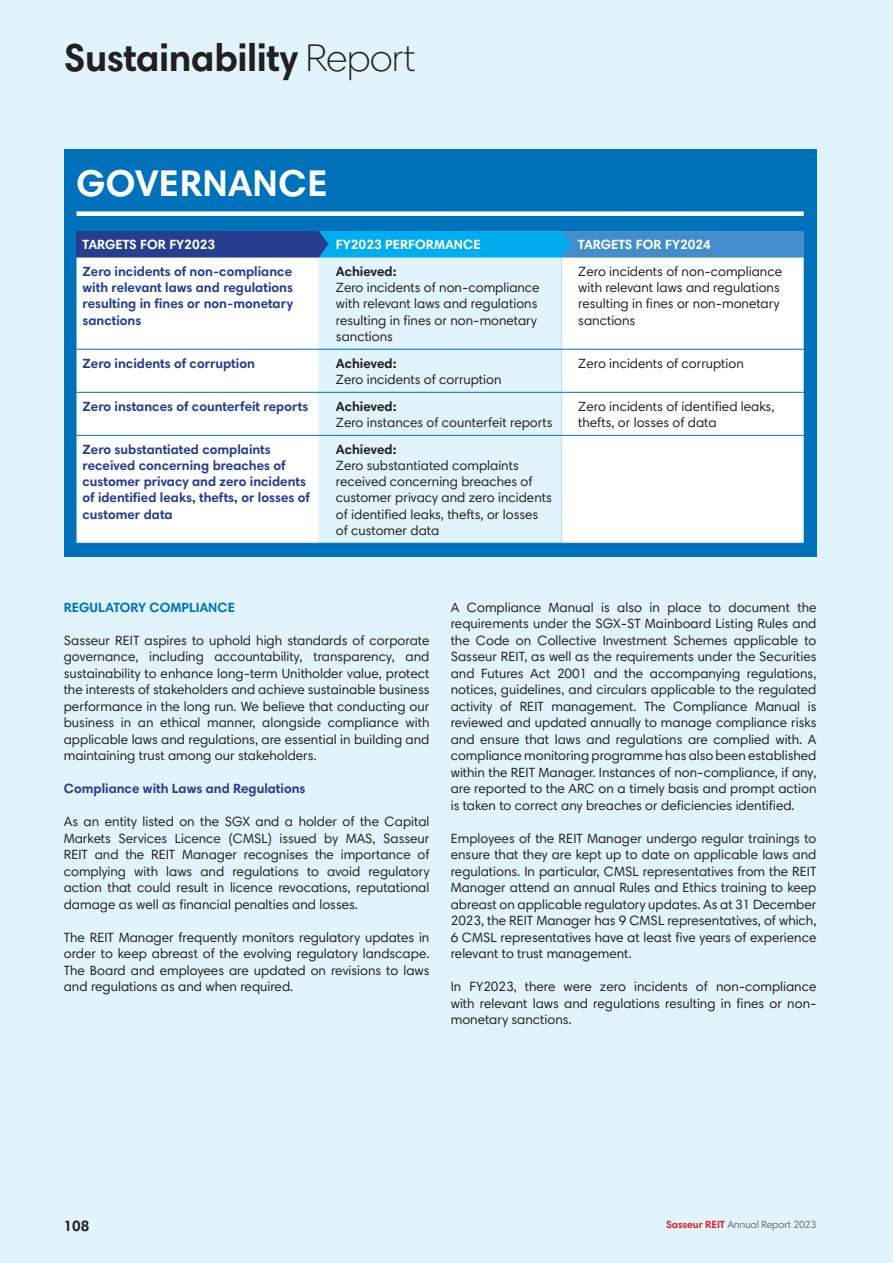
<style>
.page{position:relative;width:893px;height:1263px;background:#e1f4fc}
.page>*{position:absolute;margin:0;border:0;box-sizing:border-box;transform-origin:0 0}
.t1{font:700 39px "Harmonia Sans Pro";letter-spacing:-.01em;color:#231f20}
.t2{font:700 37.5px "Harmonia Sans Pro";letter-spacing:.01em;color:#fff}
.t3{font:700 15px "Harmonia Sans Pro";color:#231f20}
.t4{font:13.5px/16.5px "Harmonia Sans Pro";color:#231f20;text-align:justify}
.t5{font:700 13.5px/16.2px "Harmonia Sans Pro";color:#253f8e;text-align:justify}
.t6{font:700 13.5px "Harmonia Sans Pro";color:#fff}
.t7{font:700 13.5px "Harmonia Sans Pro";color:#231f20}
.t8{font:700 13.5px "Harmonia Sans Pro";color:#0072bc}
.t9{font:10.5px "Harmonia Sans Pro";letter-spacing:-.02em;color:#6c6d70}
.s1{font-family:"Harmonia Sans Pro Cyr";font-weight:300}
.s2{font-weight:700;color:#e51f27}
</style>
<div class="page">
<div style="left:64px;top:149px;width:752px;height:407px;background:#0072bc"></div>
<div style="left:77px;top:211px;width:727px;height:5px;background:#fff"></div>
<div style="left:77px;top:231px;width:242px;height:27px;background:#253f8e"></div>
<div style="left:319px;top:231px;width:242px;height:27px;background:#00aeef"></div>
<div style="left:561px;top:231px;width:243px;height:27px;background:#448dcb"></div>
<div style="left:77px;top:258px;width:727px;height:285px;background:#fff"></div>
<div style="left:319px;top:258px;width:242px;height:285px;background:#e1f4fc"></div>
<hr style="left:77px;top:349px;width:242px;height:1px;background:#0072bc">
<hr style="left:319px;top:349px;width:242px;height:1px;background:#0072bc">
<hr style="left:561px;top:349px;width:243px;height:1px;background:#0072bc">
<hr style="left:77px;top:392px;width:242px;height:1px;background:#0072bc">
<hr style="left:319px;top:392px;width:242px;height:1px;background:#0072bc">
<hr style="left:561px;top:392px;width:243px;height:1px;background:#0072bc">
<hr style="left:77px;top:435px;width:242px;height:1px;background:#0072bc">
<hr style="left:319px;top:435px;width:242px;height:1px;background:#0072bc">
<hr style="left:561px;top:435px;width:243px;height:1px;background:#0072bc">
<svg style="left:319px;top:231px;width:10px;height:26px"></svg>
<svg style="left:561px;top:231px;width:10px;height:26px"></svg>
<p class="t1" style="left:64px;top:33px;width:353px">Sustainability <span class="s1">Report</span></p>
<p class="t2" style="left:77px;top:160px;width:253px">GOVERNANCE</p>
<p class="t6" style="left:83px;top:236px;width:134px">TARGETS FOR FY2023</p>
<p class="t6" style="left:336px;top:236px;width:146px">FY2023 PERFORMANCE</p>
<p class="t6" style="left:578px;top:236px;width:134px">TARGETS FOR FY2024</p>
<p class="t5" style="left:83px;top:263px;width:212px">Zero incidents of non-compliance with relevant laws and regulations resulting in fines or non-monetary sanctions</p>
<p class="t7" style="left:336px;top:263px;width:62px">Achieved:</p>
<p class="t4" style="left:578px;top:263px;width:205px;text-align:left">Zero incidents of non-compliance with relevant laws and regulations resulting in fines or non-monetary sanctions</p>
<p class="t4" style="left:336px;top:279px;width:205px;text-align:left">Zero incidents of non-compliance with relevant laws and regulations resulting in fines or non-monetary sanctions</p>
<p class="t5" style="left:83px;top:355px;width:174px">Zero incidents of corruption</p>
<p class="t7" style="left:336px;top:354px;width:62px">Achieved:</p>
<p class="t4" style="left:336px;top:371px;width:167px">Zero incidents of corruption</p>
<p class="t5" style="left:83px;top:398px;width:227px">Zero instances of counterfeit reports</p>
<p class="t7" style="left:336px;top:397px;width:62px">Achieved:</p>
<p class="t4" style="left:336px;top:414px;width:218px">Zero instances of counterfeit reports</p>
<p class="t5" style="left:83px;top:441px;width:229px;text-align:left">Zero substantiated complaints received concerning breaches of customer privacy and zero incidents of identified leaks, thefts, or losses of customer data</p>
<p class="t7" style="left:336px;top:440px;width:62px">Achieved:</p>
<p class="t4" style="left:336px;top:457px;width:217px;text-align:left">Zero substantiated complaints received concerning breaches of customer privacy and zero incidents of identified leaks, thefts, or losses of customer data</p>
<p class="t4" style="left:578px;top:355px;width:167px">Zero incidents of corruption</p>
<p class="t4" style="left:578px;top:398px;width:198px">Zero incidents of identified leaks, thefts, or losses of data</p>
<p class="t8" style="left:64px;top:598px;width:173px">REGULATORY COMPLIANCE</p>
<p class="t4" style="left:64px;top:631px;width:367px">Sasseur REIT aspires to uphold high standards of corporate governance, including accountability, transparency, and sustainability to enhance long-term Unitholder value, protect the interests of stakeholders and achieve sustainable business performance in the long run. We believe that conducting our business in an ethical manner, alongside compliance with applicable laws and regulations, are essential in building and maintaining trust among our stakeholders.</p>
<p class="t5" style="left:64px;top:780px;width:243px">Compliance with Laws and Regulations</p>
<p class="t4" style="left:64px;top:813px;width:367px">As an entity listed on the SGX and a holder of the Capital Markets Services Licence (CMSL) issued by MAS, Sasseur REIT and the REIT Manager recognises the importance of complying with laws and regulations to avoid regulatory action that could result in licence revocations, reputational damage as well as financial penalties and losses.</p>
<p class="t4" style="left:64px;top:928px;width:367px">The REIT Manager frequently monitors regulatory updates in order to keep abreast of the evolving regulatory landscape.<br>The Board and employees are updated on revisions to laws and regulations as and when required.</p>
<p class="t4" style="left:451px;top:598px;width:367px">A Compliance Manual is also in place to document the requirements under the SGX-ST Mainboard Listing Rules and the Code on Collective Investment Schemes applicable to Sasseur REIT, as well as the requirements under the Securities and Futures Act 2001 and the accompanying regulations, notices, guidelines, and circulars applicable to the regulated activity of REIT management. The Compliance Manual is reviewed and updated annually to manage compliance risks and ensure that laws and regulations are complied with. A compliance monitoring programme has also been established within the REIT Manager. Instances of non-compliance, if any, are reported to the ARC on a timely basis and prompt action is taken to correct any breaches or deficiencies identified.</p>
<p class="t4" style="left:451px;top:829px;width:367px">Employees of the REIT Manager undergo regular trainings to ensure that they are kept up to date on applicable laws and regulations. In particular, CMSL representatives from the REIT Manager attend an annual Rules and Ethics training to keep abreast on applicable regulatory updates. As at 31 December 2023, the REIT Manager has 9 CMSL representatives, of which, 6 CMSL representatives have at least five years of experience relevant to trust management.</p>
<p class="t4" style="left:451px;top:978px;width:367px">In FY2023, there were zero incidents of non-compliance with relevant laws and regulations resulting in fines or non&shy;monetary sanctions.</p>
<p class="t3" style="left:64px;top:1217px;width:27px">108</p>
<p class="t9" style="left:666px;top:1218px;width:152px"><span class="s2">Sasseur REIT</span> Annual Report 2023</p>
</div>
